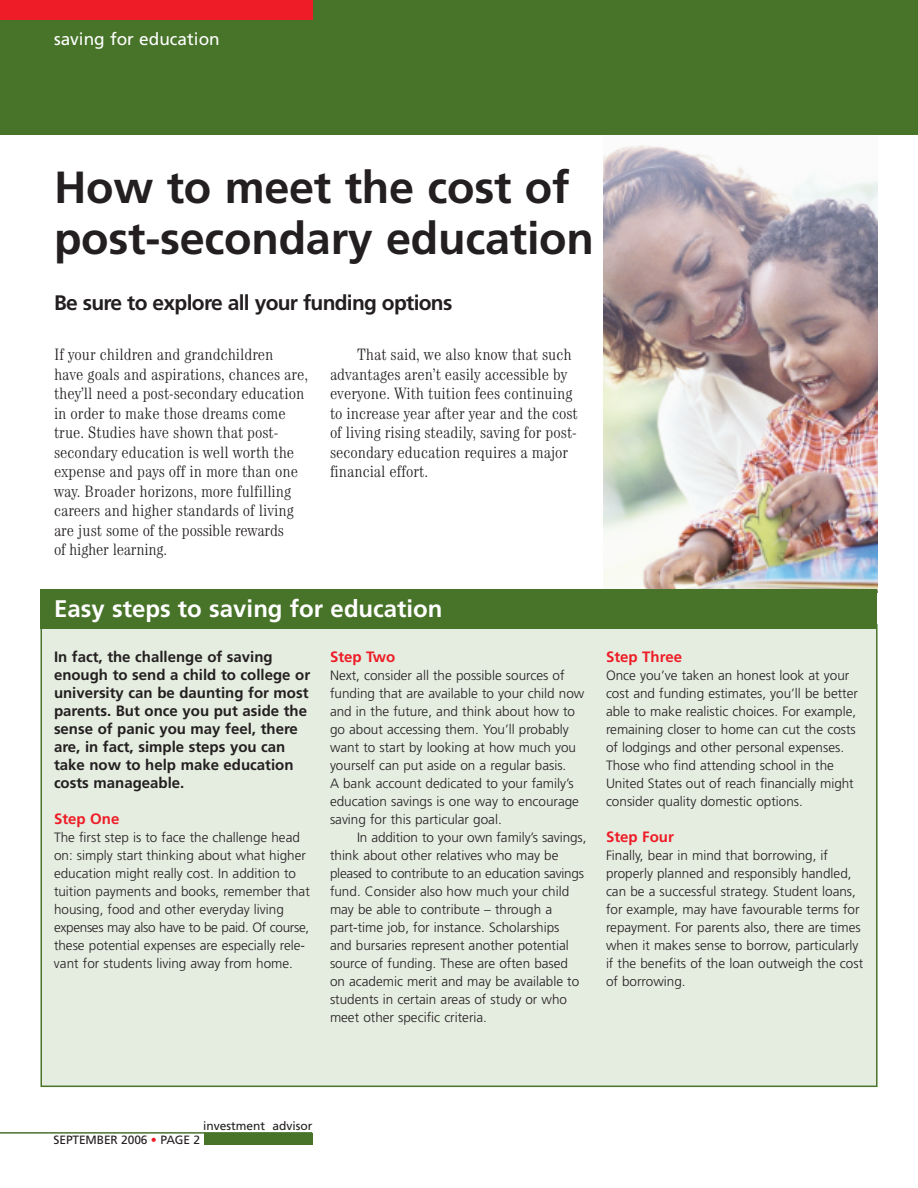
<style>
.page{position:relative;width:918px;height:1188px;background:#fff}
.page>*{position:absolute;margin:0;border:0;box-sizing:border-box;transform-origin:0 0}
.t1{font:700 45px/51px "Frutiger";letter-spacing:-.005em;color:#231f20}
.t2{font:700 24px "Frutiger";color:#fff}
.t3{font:700 21px "Frutiger";letter-spacing:-.035em;color:#231f20}
.t4{font:17.25px "Frutiger";color:#fff}
.t5{font:300 condensed 16.5px/19.5px "Century";color:#231f20}
.t6{font:700 15px/18px "Frutiger";color:#231f20}
.t7{font:700 15px "Frutiger";color:#ee1c26}
.t8{font:300 13.5px/18px "Frutiger";color:#231f20}
.t9{font:12px "Frutiger";color:#231f20}
.s1{color:#ee1c26}
</style>
<div class="page">
<img style="left:604px;top:145px;width:274px;height:445px">
<div style="left:41px;top:625px;width:836px;height:461px;background:#e5ece0"></div>
<hr style="left:0;top:1132px;width:312px;height:2px;background:#48742a">
<div style="left:204px;top:1133px;width:108px;height:11px;background:#48742a"></div>
<div style="left:0;top:0;width:918px;height:135px;background:#48742a"></div>
<div style="left:0;top:0;width:313px;height:20px;background:#ee1c26"></div>
<div style="left:40px;top:590px;width:838px;height:39px;background:#48742a"></div>
<p class="t4" style="left:54px;top:32px;width:167px">saving for education</p>
<h1 class="t1" style="left:54px;top:166px;width:542px">How to meet the cost of post-secondary education</h1>
<h3 class="t3" style="left:54px;top:294px;width:400px">Be sure to explore all your funding options</h3>
<p class="t5" style="left:54px;top:346px;width:256px">If your children and grandchildren<br>have goals and aspirations, chances are, they’ll need a post-secondary education in order to make those dreams come true. Studies have shown that post&shy;secondary education is well worth the expense and pays off in more than one way. Broader horizons, more fulfilling careers and higher standards of living are just some of the possible rewards<br>of higher learning.</p>
<p class="t5" style="left:330px;top:346px;width:249px;text-indent:27px">That said, we also know that such advantages aren’t easily accessible by everyone. With tuition fees continuing to increase year after year and the cost of living rising steadily, saving for post&shy;secondary education requires a major financial effort.</p>
<h2 class="t2" style="left:54px;top:599px;width:390px">Easy steps to saving for education</h2>
<p class="t6" style="left:54px;top:649px;width:258px">In fact, the challenge of saving enough to send a child to college or university can be daunting for most parents. But once you put aside the sense of panic you may feel, there are, in fact, simple steps you can take now to help make education costs manageable.</p>
<p class="t7" style="left:54px;top:813px;width:67px">Step One</p>
<p class="t8" style="left:54px;top:829px;width:257px">The first step is to face the challenge head on: simply start thinking about what higher education might really cost. In addition to tuition payments and books, remember that housing, food and other everyday living expenses may also have to be paid. Of course, these potential expenses are especially rele&shy;vant for students living away from home.</p>
<p class="t7" style="left:330px;top:651px;width:67px">Step Two</p>
<p class="t8" style="left:330px;top:667px;width:256px">Next, consider all the possible sources of funding that are available to your child now and in the future, and think about how to go about accessing them. You’ll probably want to start by looking at how much you yourself can put aside on a regular basis.<br>A bank account dedicated to your family’s education savings is one way to encourage saving for this particular goal.</p>
<p class="t8" style="left:330px;top:829px;width:258px;text-indent:27px">In addition to your own family’s savings, think about other relatives who may be pleased to contribute to an education savings fund. Consider also how much your child may be able to contribute – through a part-time job, for instance. Scholarships<br>and bursaries represent another potential source of funding. These are often based on academic merit and may be available to students in certain areas of study or who meet other specific criteria.</p>
<p class="t7" style="left:606px;top:651px;width:78px">Step Three</p>
<p class="t8" style="left:606px;top:667px;width:253px">Once you’ve taken an honest look at your cost and funding estimates, you’ll be better able to make realistic choices. For example, remaining closer to home can cut the costs of lodgings and other personal expenses.<br>Those who find attending school in the United States out of reach financially might consider quality domestic options.</p>
<p class="t7" style="left:606px;top:831px;width:69px">Step Four</p>
<p class="t8" style="left:606px;top:847px;width:259px">Finally, bear in mind that borrowing, if properly planned and responsibly handled, can be a successful strategy. Student loans, for example, may have favourable terms for repayment. For parents also, there are times when it makes sense to borrow, particularly if the benefits of the loan outweigh the cost of borrowing.</p>
<p class="t9" style="left:203px;top:1121px;width:111px">investment advisor</p>
<p class="t9" style="left:54px;top:1135px;width:148px">SEPTEMBER 2006 <span class="s1">•</span> PAGE 2</p>
</div>
